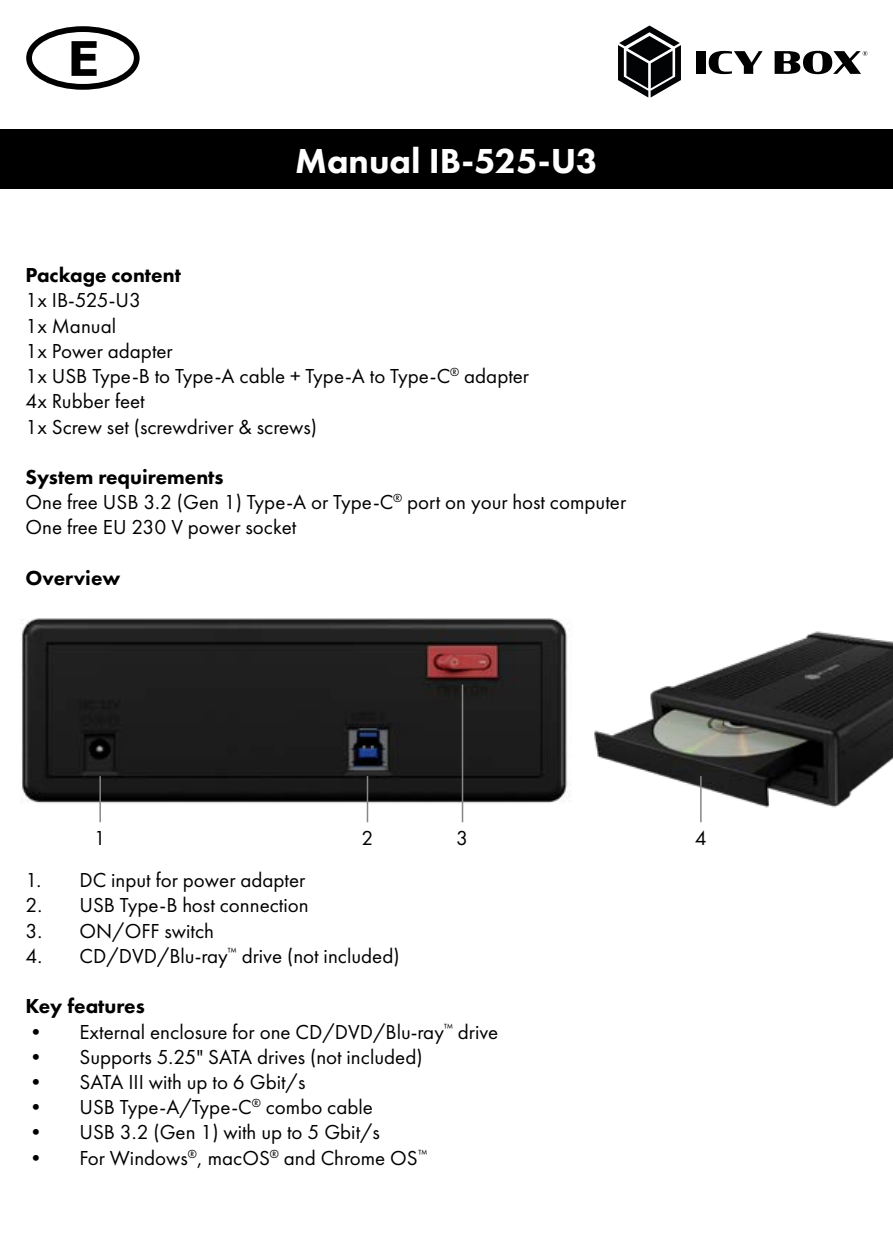
<style>
.page{position:relative;width:893px;height:1259px;background:#fff}
.page>*{position:absolute;margin:0;border:0;box-sizing:border-box;transform-origin:0 0}
.t1{font:800 36px "Futura PT";color:#fff}
.t2{font:21px/25.2px "Futura PT";color:#000}
.t3{font:800 21px "Futura PT";color:#000}
.s1{font-weight:800}
</style>
<div class="page">
<div style="left:0;top:130px;width:893px;height:59px;background:#000"></div>
<div style="left:696px;top:51px;width:10px;height:23px;background:#000"></div>
<svg style="left:709px;top:51px;width:54px;height:23px"></svg>
<svg style="left:775px;top:51px;width:92px;height:23px"></svg>
<svg style="left:618px;top:26px;width:63px;height:72px"></svg>
<svg style="left:28px;top:28px;width:110px;height:60px"></svg>
<div style="left:26px;top:26px;width:114px;height:64px;border:6px solid #000;border-radius:50%"></div>
<svg style="left:71px;top:41px;width:26px;height:35px"></svg>
<img style="left:21px;top:618px;width:550px;height:190px">
<hr style="left:367px;top:776px;width:1px;height:46px;background:#878787">
<hr style="left:462px;top:684px;width:1px;height:138px;background:#878787">
<hr style="left:99px;top:776px;width:2px;height:46px;background:#878787">
<img style="left:594px;top:631px;width:299px;height:192px">
<hr style="left:700px;top:776px;width:2px;height:46px;background:#878787">
<h1 class="t1" style="left:295px;top:138px;width:304px">Manual IB-525-U3</h1>
<p class="t3" style="left:26px;top:262px;width:157px">Package content</p>
<p class="t2" style="left:26px;top:288px;width:505px">1x IB-525-U3<br>1x Manual<br>1x Power adapter<br>1x USB Type-B to Type-A cable + Type-A to Type-C<sup>®</sup> adapter<br>4x Rubber feet<br>1x Screw set (screwdriver &amp; screws)</p>
<p class="t2" style="left:26px;top:464px;width:602px"><span class="s1">System requirements<br></span>One free USB 3.2 (Gen 1) Type-A or Type-C<sup>®</sup> port on your host computer<br>One free EU 230 V power socket</p>
<p class="t3" style="left:26px;top:564px;width:96px">Overview</p>
<p class="t2" style="left:94px;top:825px;width:13px">1</p>
<p class="t2" style="left:361px;top:825px;width:13px">2</p>
<p class="t2" style="left:456px;top:825px;width:13px">3</p>
<p class="t2" style="left:695px;top:825px;width:13px">4</p>
<p class="t2" style="left:26px;top:867px;width:281px">1. DC input for power adapter</p>
<p class="t2" style="left:26px;top:892px;width:285px">2. USB Type-B host connection</p>
<p class="t2" style="left:26px;top:918px;width:190px">3. ON/OFF switch</p>
<p class="t2" style="left:26px;top:943px;width:376px">4. CD/DVD/Blu-ray<sup>™</sup> drive (not included)</p>
<p class="t3" style="left:26px;top:993px;width:121px">Key features</p>
<p class="t2" style="left:26px;top:1018px;width:474px">• External enclosure for one CD/DVD/Blu-ray<sup>™</sup> drive</p>
<p class="t2" style="left:26px;top:1044px;width:399px">• Supports 5.25" SATA drives (not included)</p>
<p class="t2" style="left:26px;top:1069px;width:281px">• SATA III with up to 6 Gbit/s</p>
<p class="t2" style="left:26px;top:1094px;width:349px">• USB Type-A/Type-C<sup>®</sup> combo cable</p>
<p class="t2" style="left:26px;top:1119px;width:356px">• USB 3.2 (Gen 1) with up to 5 Gbit/s</p>
<p class="t2" style="left:26px;top:1144px;width:403px">• For Windows<sup>®</sup>, macOS<sup>®</sup> and Chrome OS<sup>™</sup></p>
</div>
